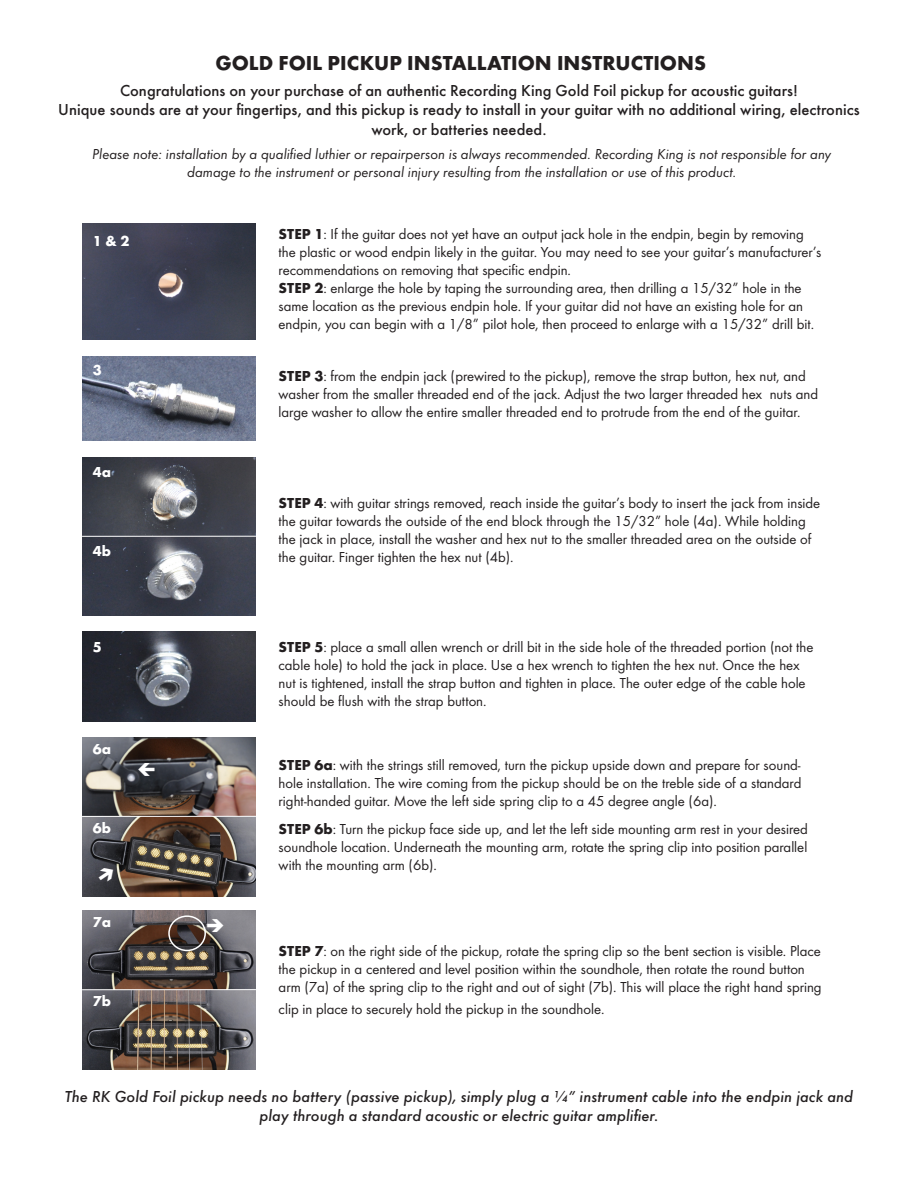
<style>
.page{position:relative;width:918px;height:1188px;background:#fff}
.page>*{position:absolute;margin:0;border:0;box-sizing:border-box;transform-origin:0 0}
.t1{font:700 21px "Futura";color:#231f20}
.t2{font:500 16.5px/19.8px "Futura";color:#231f20;text-align:center}
.t3{font:italic 500 16.5px/19.8px "Futura";color:#231f20;text-align:center}
.t4{font:15px/18px "Futura Boo";color:#231f20}
.t5{font:15px/18px "Futura Boo Obl";color:#231f20;text-align:center}
.t6{font:700 15px "Futura";color:#fff}
.s1{font-family:"Futura";font-weight:700}
</style>
<div class="page">
<img style="left:82px;top:223px;width:174px;height:116px">
<img style="left:82px;top:356px;width:174px;height:85px">
<img style="left:82px;top:457px;width:174px;height:159px">
<img style="left:82px;top:632px;width:174px;height:90px">
<img style="left:82px;top:738px;width:174px;height:158px">
<img style="left:82px;top:911px;width:174px;height:158px">
<hr style="left:82px;top:536px;width:174px;height:1px;background:#fff">
<hr style="left:82px;top:816px;width:174px;height:1px;background:#fff">
<hr style="left:82px;top:989px;width:174px;height:1px;background:#fff">
<div style="left:168px;top:915px;width:38px;height:36px;border:2px solid #fff;border-radius:50%"></div>
<svg style="left:138px;top:763px;width:17px;height:13px"></svg>
<svg style="left:96px;top:865px;width:21px;height:20px"></svg>
<svg style="left:207px;top:919px;width:17px;height:13px"></svg>
<p class="t1" style="left:215px;top:48px;width:492px">GOLD FOIL PICKUP INSTALLATION INSTRUCTIONS</p>
<p class="t2" style="left:120px;top:79px;width:679px">Congratulations on your purchase of an authentic Recording King Gold Foil pickup for acoustic guitars!</p>
<p class="t2" style="left:58px;top:99px;width:803px">Unique sounds are at your fingertips, and this pickup is ready to install in your guitar with no additional wiring, electronics work, or batteries needed.</p>
<p class="t5" style="left:92px;top:145px;width:740px">Please note: installation by a qualified luthier or repairperson is always recommended. Recording King is not responsible for any damage to the instrument or personal injury resulting from the installation or use of this product.</p>
<p class="t6" style="left:93px;top:231px;width:38px">1 &amp; 2</p>
<p class="t6" style="left:93px;top:360px;width:11px">3</p>
<p class="t6" style="left:93px;top:461px;width:20px">4a</p>
<p class="t6" style="left:93px;top:540px;width:20px">4b</p>
<p class="t6" style="left:93px;top:637px;width:11px">5</p>
<p class="t6" style="left:93px;top:738px;width:20px">6a</p>
<p class="t6" style="left:93px;top:817px;width:20px">6b</p>
<p class="t6" style="left:93px;top:912px;width:20px">7a</p>
<p class="t6" style="left:93px;top:990px;width:20px">7b</p>
<p class="t4" style="left:279px;top:225px;width:544px"><span class="s1">STEP 1</span>: If the guitar does not yet have an output jack hole in the endpin, begin by removing the plastic or wood endpin likely in the guitar. You may need to see your guitar’s manufacturer’s recommendations on removing that specific endpin.</p>
<p class="t4" style="left:279px;top:279px;width:537px"><span class="s1">STEP 2</span>: enlarge the hole by taping the surrounding area, then drilling a 15/32” hole in the same location as the previous endpin hole. If your guitar did not have an existing hole for an endpin, you can begin with a 1/8” pilot hole, then proceed to enlarge with a 15/32” drill bit.</p>
<p class="t4" style="left:279px;top:367px;width:541px"><span class="s1">STEP 3</span>: from the endpin jack (prewired to the pickup), remove the strap button, hex nut, and washer from the smaller threaded end of the jack. Adjust the two larger threaded hex nuts and large washer to allow the entire smaller threaded end to protrude from the end of the guitar.</p>
<p class="t4" style="left:279px;top:493px;width:543px"><span class="s1">STEP 4</span>: with guitar strings removed, reach inside the guitar’s body to insert the jack from inside the guitar towards the outside of the end block through the 15/32” hole (4a). While holding the jack in place, install the washer and hex nut to the smaller threaded area on the outside of the guitar. Finger tighten the hex nut (4b).</p>
<p class="t4" style="left:279px;top:638px;width:536px"><span class="s1">STEP 5</span>: place a small allen wrench or drill bit in the side hole of the threaded portion (not the cable hole) to hold the jack in place. Use a hex wrench to tighten the hex nut. Once the hex nut is tightened, install the strap button and tighten in place. The outer edge of the cable hole should be flush with the strap button.</p>
<p class="t4" style="left:279px;top:755px;width:524px;text-align:justify"><span class="s1">STEP 6a</span>: with the strings still removed, turn the pickup upside down and prepare for sound&shy;hole installation. The wire coming from the pickup should be on the treble side of a standard right-handed guitar. Move the left side spring clip to a 45 degree angle (6a).</p>
<p class="t4" style="left:279px;top:819px;width:531px;text-align:justify"><span class="s1">STEP 6b</span>: Turn the pickup face side up, and let the left side mounting arm rest in your desired soundhole location. Underneath the mounting arm, rotate the spring clip into position parallel with the mounting arm (6b).</p>
<p class="t4" style="left:279px;top:941px;width:545px"><span class="s1">STEP 7</span>: on the right side of the pickup, rotate the spring clip so the bent section is visible. Place the pickup in a centered and level position within the soundhole, then rotate the round button arm (7a) of the spring clip to the right and out of sight (7b). This will place the right hand spring</p>
<p class="t4" style="left:279px;top:999px;width:327px">clip in place to securely hold the pickup in the soundhole.</p>
<p class="t3" style="left:65px;top:1085px;width:790px">The RK Gold Foil pickup needs no battery (passive pickup), simply plug a ¼” instrument cable into the endpin jack and play through a standard acoustic or electric guitar amplifier.</p>
</div>
